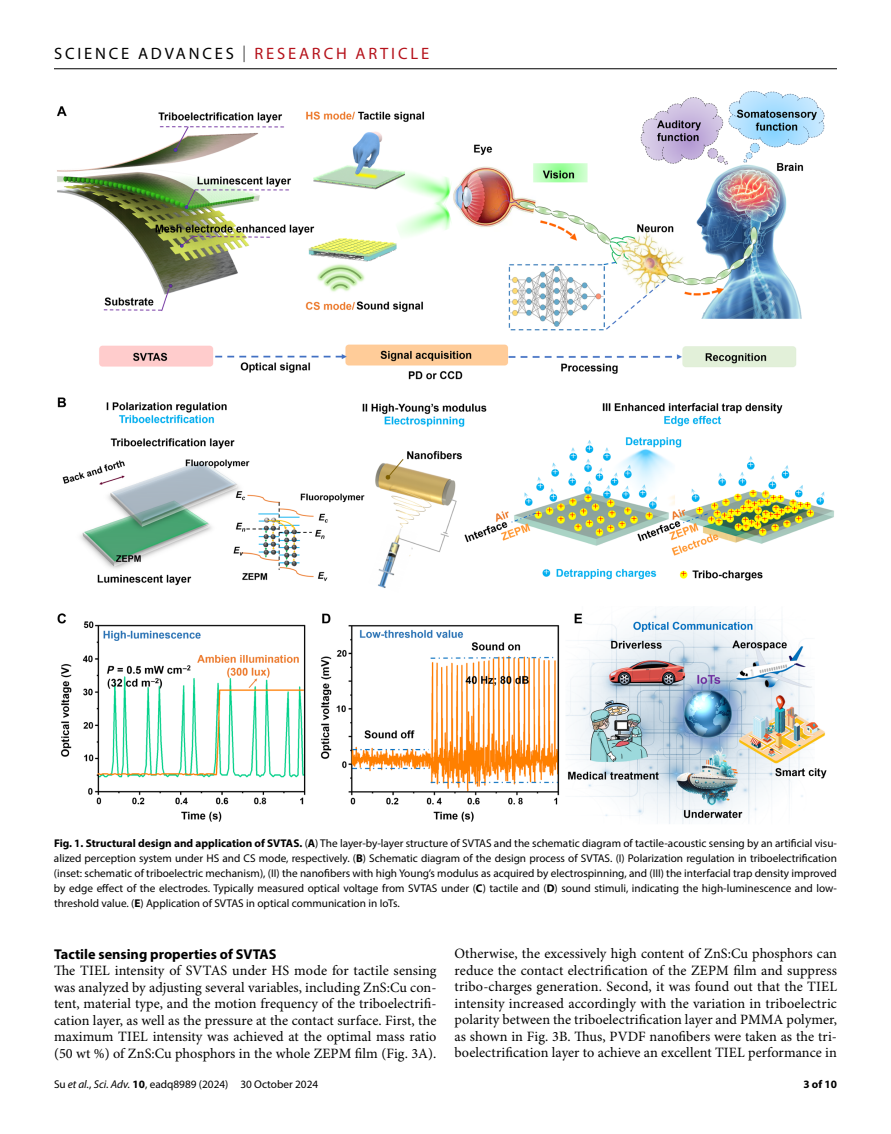
<style>
.page{position:relative;width:891px;height:1134px;background:#fff}
.page>*{position:absolute;margin:0;border:0;box-sizing:border-box;transform-origin:0 0}
.t1{font:16.5px "Myriad Pro";letter-spacing:.17em;color:#000}
.t2{font:14.25px/16.5px "Minion Pro";letter-spacing:.005em;color:#000;text-align:justify}
.t3{font:700 14.25px "Myriad Pro";color:#000}
.t4{font:11.25px/15px "Myriad Pro";color:#000;text-align:justify}
.t5{font:700 11.25px "Myriad Pro";color:#000}
.s1{font-weight:300}
.s2{color:#b5121b}
.s3{font-weight:700}
.s4{font-style:italic}
</style>
<div class="page">
<hr style="left:54px;top:68px;width:783px;height:1px;background:#000">
<img style="left:57px;top:91px;width:777px;height:733px">
<p class="t1" style="left:54px;top:44px;width:376px">Science Adva nces <span class="s1">|</span> <span class="s2">Resear ch Ar ticle</span></p>
<p class="t4" style="left:54px;top:836px;width:785px"><span class="s3">Fig. 1. Structural design and application of SVTAS.</span> (<span class="s3">A</span>) The layer-by-layer structure of SVTAS and the schematic diagram of tactile-acoustic sensing by an artificial visu&shy;alized perception system under HS and CS mode, respectively. (<span class="s3">B</span>) Schematic diagram of the design process of SVTAS. (I) Polarization regulation in triboelectrification (inset: schematic of triboelectric mechanism), (II) the nanofibers with high Young’s modulus as acquired by electrospinning, and (III) the interfacial trap density improved by edge effect of the electrodes. Typically measured optical voltage from SVTAS under (<span class="s3">C</span>) tactile and (<span class="s3">D</span>) sound stimuli, indicating the high-luminescence and low&shy;threshold value. (<span class="s3">E</span>) Application of SVTAS in optical communication in IoTs.</p>
<p class="t3" style="left:54px;top:945px;width:224px">Tactile sensing properties of SVTAS</p>
<p class="t2" style="left:54px;top:963px;width:384px">The TIEL intensity of SVTAS under HS mode for tactile sensing was analyzed by adjusting several variables, including ZnS:Cu con&shy;tent, material type, and the motion frequency of the triboelectrifi&shy;cation layer, as well as the pressure at the contact surface. First, the maximum TIEL intensity was achieved at the optimal mass ratio (50 wt %) of ZnS:Cu phosphors in the whole ZEPM film (Fig. 3A).</p>
<p class="t4" style="left:54px;top:1076px;width:266px">Su <span class="s4">et al.</span>, <span class="s4">Sci. Adv.</span> <span class="s3">10</span>, eadq8989 (2024) 30 October 2024</p>
<p class="t2" style="left:454px;top:946px;width:384px">Otherwise, the excessively high content of ZnS:Cu phosphors can reduce the contact electrification of the ZEPM film and suppress tribo-charges generation. Second, it was found out that the TIEL intensity increased accordingly with the variation in triboelectric polarity between the triboelectrification layer and PMMA polymer, as shown in Fig. 3B. Thus, PVDF nanofibers were taken as the tri&shy;boelectrification layer to achieve an excellent TIEL performance in</p>
<p class="t5" style="left:803px;top:1076px;width:35px">3 of 10</p>
</div>
